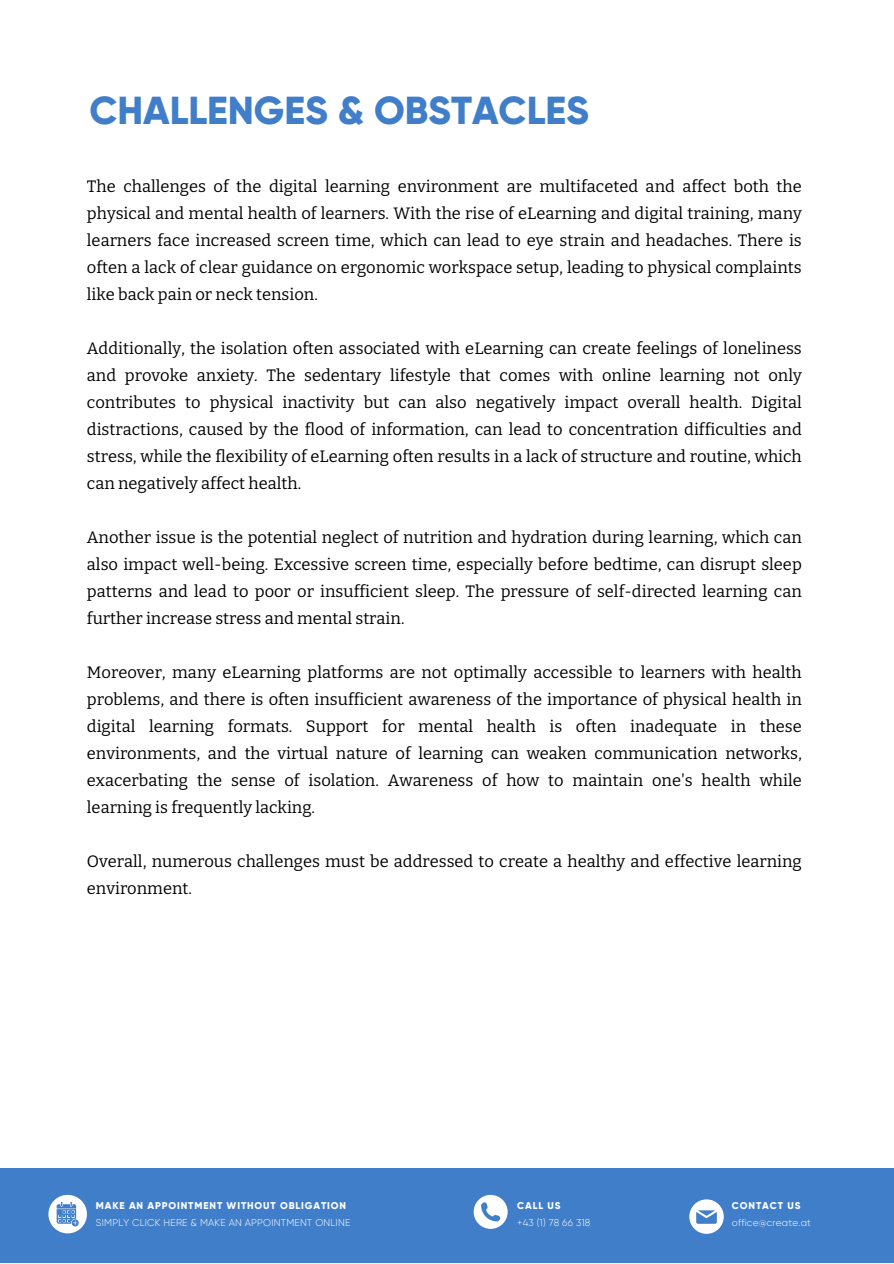
<style>
.page{position:relative;width:894px;height:1264px;background:#fff}
.page>*{position:absolute;margin:0;border:0;box-sizing:border-box;transform-origin:0 0}
.t1{font:800 39px "Gilroy";color:#407ec9}
.t2{font:16.5px/27px "Bitter";color:#000;text-align:justify}
.t3{font:300 9.9px "Gilroy";letter-spacing:.02em;color:#fff}
.t4{font:800 9.9px "Gilroy";letter-spacing:.09em;color:#fff}
</style>
<div class="page">
<div style="left:0;top:1168px;width:893px;height:94px;background:#407ec9"></div>
<svg style="left:473px;top:1194px;width:34px;height:34px"></svg>
<svg style="left:689px;top:1199px;width:34px;height:34px"></svg>
<svg style="left:48px;top:1194px;width:39px;height:39px"></svg>
<h2 class="t1" style="left:89px;top:87px;width:501px">CHALLENGES &amp; OBSTACLES</h2>
<h1 class="t2" style="left:87px;top:173px;width:716px">The challenges of the digital learning environment are multifaceted and affect both the physical and mental health of learners. With the rise of eLearning and digital training, many learners face increased screen time, which can lead to eye strain and headaches. There is often a lack of clear guidance on ergonomic workspace setup, leading to physical complaints like back pain or neck tension.</h1>
<h2 class="t2" style="left:87px;top:335px;width:716px">Additionally, the isolation often associated with eLearning can create feelings of loneliness and provoke anxiety. The sedentary lifestyle that comes with online learning not only contributes to physical inactivity but can also negatively impact overall health. Digital distractions, caused by the flood of information, can lead to concentration difficulties and stress, while the flexibility of eLearning often results in a lack of structure and routine, which can negatively affect health.</h2>
<h2 class="t2" style="left:87px;top:524px;width:716px">Another issue is the potential neglect of nutrition and hydration during learning, which can also impact well-being. Excessive screen time, especially before bedtime, can disrupt sleep patterns and lead to poor or insufficient sleep. The pressure of self-directed learning can further increase stress and mental strain.</h2>
<h2 class="t2" style="left:87px;top:659px;width:716px">Moreover, many eLearning platforms are not optimally accessible to learners with health problems, and there is often insufficient awareness of the importance of physical health in digital learning formats. Support for mental health is often inadequate in these environments, and the virtual nature of learning can weaken communication networks, exacerbating the sense of isolation. Awareness of how to maintain one's health while learning is frequently lacking.</h2>
<h2 class="t2" style="left:87px;top:848px;width:716px">Overall, numerous challenges must be addressed to create a healthy and effective learning environment.</h2>
<h4 class="t4" style="left:96px;top:1199px;width:252px">MAKE AN APPOINTMENT WITHOUT OBLIGATION</h4>
<p class="t4" style="left:517px;top:1199px;width:45px">CALL US</p>
<h3 class="t4" style="left:731px;top:1199px;width:70px">CONTACT US</h3>
<p class="t3" style="left:96px;top:1216px;width:256px">SIMPLY CLICK HERE &amp; MAKE AN APPOINTMENT ONLINE</p>
<p class="t3" style="left:517px;top:1216px;width:75px">+43 (1) 78 66 318</p>
<h3 class="t3" style="left:731px;top:1216px;width:80px">office@create.at</h3>
</div>
